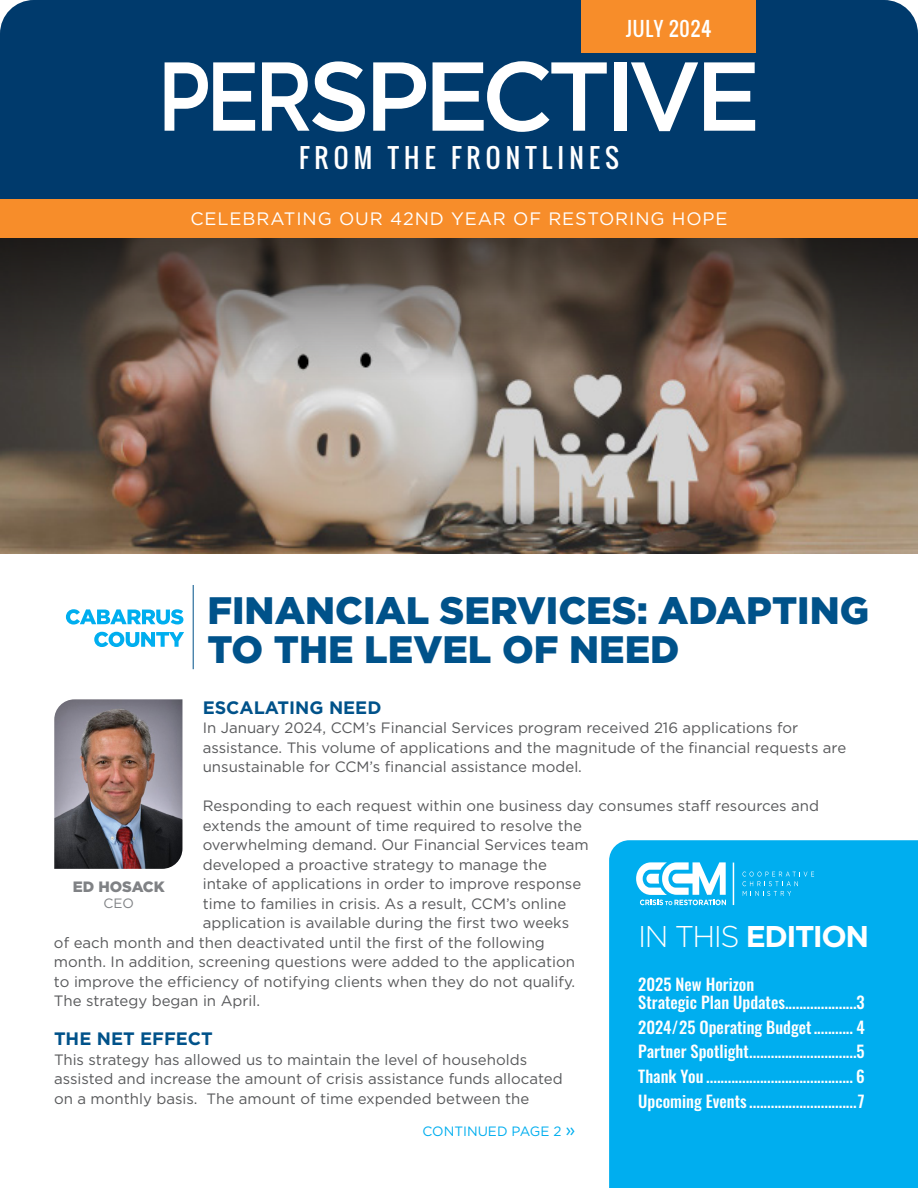
<style>
.page{position:relative;width:918px;height:1188px;background:#fff}
.page>*{position:absolute;margin:0;border:0;box-sizing:border-box;transform-origin:0 0}
.t1{font:500 97.5px "Gotham";letter-spacing:-.06em;color:#fff;scale:.82 1}
.t2{font:900 38.25px/39.8px "Gotham";color:#00528a}
.t3{font:700 30px "Gotham";letter-spacing:-.05em;color:#fff}
.t4{font:25.8px "Oswald";letter-spacing:.2em;color:#fff}
.t5{font:19.2px "Oswald";letter-spacing:.05em;color:#fff}
.t6{font:18px "Gotham";letter-spacing:.05em;color:#fff}
.t7{font:700 18px "Gotham";color:#00528a}
.t8{font:500 16.5px/24.8px "Oswald";color:#fff}
.t9{font:15px/19.5px "Gotham";color:#58595b}
.t10{font:900 15px "Gotham";letter-spacing:-.005em;color:#808285}
.t11{font:13.5px "Gotham";color:#00aeef}
.t12{font:13.5px "Gotham";color:#808285}
.s1{font-weight:300}
.s2{font-size:18px}
</style>
<div class="page">
<img style="left:0;top:408px;width:918px;height:146px">
<svg style="left:0;top:238px;width:918px;height:170px"></svg>
<svg style="left:94px;top:632px;width:90px;height:15px"></svg>
<svg style="left:66px;top:609px;width:117px;height:16px"></svg>
<hr style="left:193px;top:585px;width:1px;height:84px;background:#00528a">
<div style="left:609px;top:840px;width:309px;height:348px;background:#00aeef"></div>
<div style="left:0;top:0;width:918px;height:200px;background:#003a6c"></div>
<div style="left:0;top:200px;width:918px;height:38px;background:#f78d2a"></div>
<div style="left:582px;top:0;width:174px;height:53px;background:#f78d2a"></div>
<img style="left:54px;top:699px;width:128px;height:170px">
<svg style="left:636px;top:862px;width:90px;height:43px"></svg>
<svg style="left:743px;top:872px;width:71px;height:24px"></svg>
<hr style="left:733px;top:863px;width:1px;height:42px;background:#fff">
<p class="t5" style="left:626px;top:15px;width:87px">JULY 2024</p>
<h1 class="t1" style="left:157px;top:32px;width:737px">PERSPECTIVE</h1>
<h3 class="t4" style="left:299px;top:139px;width:321px">FROM THE FRONTLINES</h3>
<p class="t6" style="left:190px;top:207px;width:539px">CELEBRATING OUR 42ND YEAR OF RESTORING HOPE</p>
<h2 class="t2" style="left:207px;top:590px;width:663px">FINANCIAL SERVICES: ADAPTING<br>TO THE LEVEL OF NEED</h2>
<p class="t7" style="left:203px;top:696px;width:180px">ESCALATING NEED</p>
<p class="t9" style="left:203px;top:718px;width:645px">In January 2024, CCM’s Financial Services program received 216 applications for assistance. This volume of applications and the magnitude of the financial requests are unsustainable for CCM’s financial assistance model.</p>
<p class="t9" style="left:203px;top:796px;width:618px">Responding to each request within one business day consumes staff resources and</p>
<p class="t9" style="left:203px;top:815px;width:381px">extends the amount of time required to resolve the</p>
<p class="t9" style="left:203px;top:835px;width:387px">overwhelming demand. Our Financial Services team</p>
<p class="t9" style="left:203px;top:854px;width:346px">developed a proactive strategy to manage the</p>
<p class="t9" style="left:203px;top:874px;width:380px">intake of applications in order to improve response</p>
<p class="t9" style="left:203px;top:893px;width:365px">time to families in crisis. As a result, CCM’s online</p>
<p class="t9" style="left:203px;top:913px;width:368px">application is available during the first two weeks</p>
<p class="t9" style="left:54px;top:932px;width:492px">of each month and then deactivated until the first of the following</p>
<p class="t9" style="left:54px;top:952px;width:522px">month. In addition, screening questions were added to the application</p>
<p class="t9" style="left:54px;top:971px;width:523px">to improve the efficiency of notifying clients when they do not qualify.</p>
<p class="t9" style="left:54px;top:991px;width:208px">The strategy began in April.</p>
<p class="t7" style="left:54px;top:1027px;width:160px">THE NET EFFECT</p>
<p class="t9" style="left:54px;top:1049px;width:510px">This strategy has allowed us to maintain the level of households assisted and increase the amount of crisis assistance funds allocated on a monthly basis. The amount of time expended between the</p>
<p class="t10" style="left:73px;top:876px;width:94px">ED HOSACK</p>
<p class="t12" style="left:104px;top:894px;width:32px">CEO</p>
<h3 class="t3" style="left:638px;top:916px;width:232px"><span class="s1">IN THIS</span> EDITION</h3>
<p class="t8" style="left:638px;top:976px;width:228px;line-height:18px">2025 New Horizon<br>Strategic Plan Updates....................3</p>
<p class="t8" style="left:638px;top:1016px;width:228px;text-align:justify">2024/25 Operating Budget........... 4<br>Partner Spotlight..............................5<br>Thank You ......................................... 6<br>Upcoming Events ..............................7</p>
<p class="t11" style="left:423px;top:1123px;width:154px">CONTINUED PAGE 2 <span class="s2">»</span></p>
</div>
